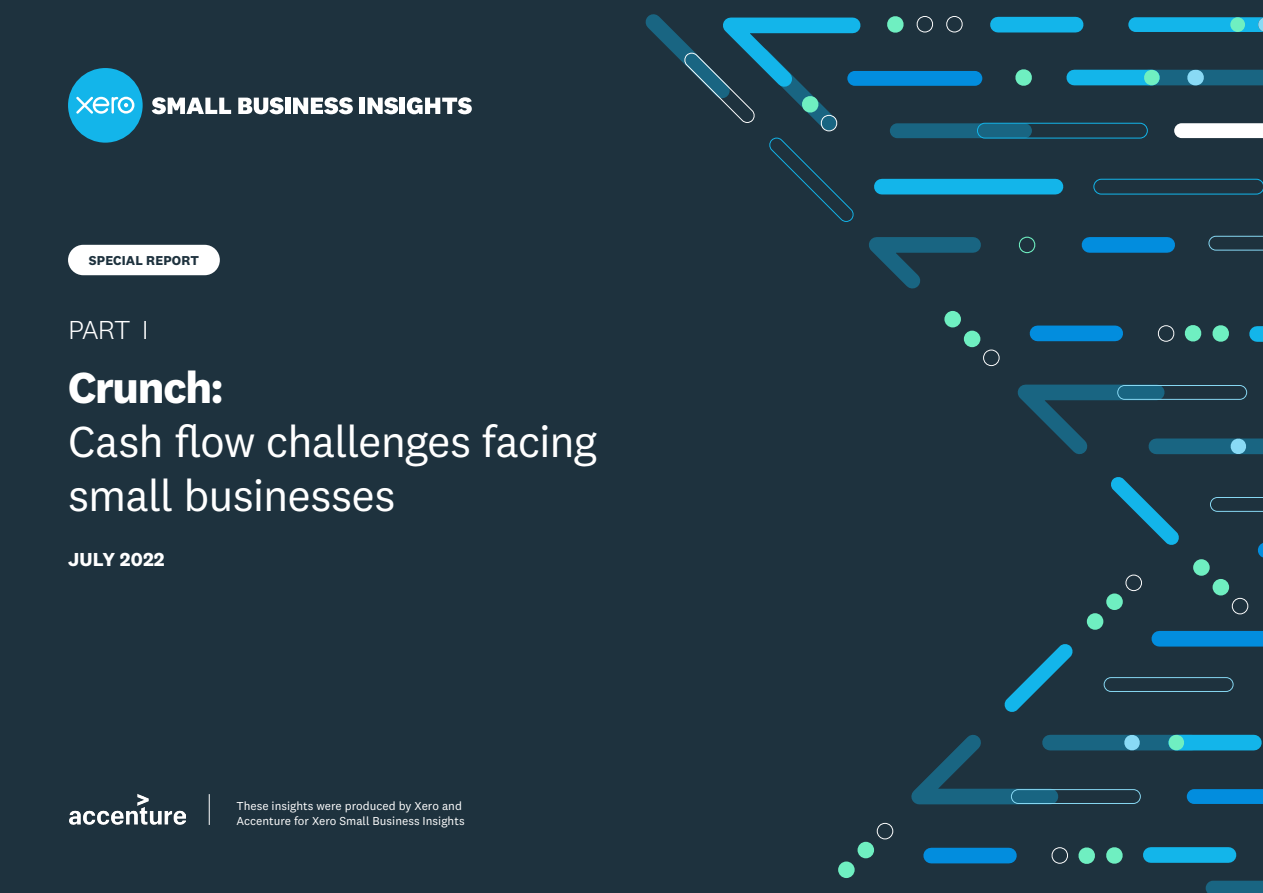
<style>
.page{position:relative;width:1263px;height:893px;background:#1e323e}
.page>*{position:absolute;margin:0;border:0;box-sizing:border-box;transform-origin:0 0}
.t1{font:45px/54px "National 2";letter-spacing:-.02em;color:#fff}
.t2{font:700 45px "National 2";letter-spacing:-.03em;color:#fff}
.t3{font:300 27px "National 2";color:#fff}
.t4{font:700 19.5px "National 2";letter-spacing:.01em;color:#fff}
.t5{font:700 13.35px "National 2";letter-spacing:.01em;color:#1e323e}
.t6{font:12px/15px "National 2";color:#fff}
</style>
<div class="page">
<svg style="left:68px;top:68px;width:75px;height:75px"></svg>
<svg style="left:152px;top:97px;width:79px;height:17px"></svg>
<svg style="left:238px;top:97px;width:46px;height:17px"></svg>
<div style="left:285px;top:98px;width:5px;height:16px;background:#fff"></div>
<svg style="left:293px;top:97px;width:60px;height:17px"></svg>
<div style="left:360px;top:98px;width:5px;height:16px;background:#fff"></div>
<svg style="left:367px;top:97px;width:31px;height:17px"></svg>
<div style="left:400px;top:98px;width:5px;height:16px;background:#fff"></div>
<svg style="left:407px;top:97px;width:65px;height:17px"></svg>
<div style="left:68px;top:245px;width:152px;height:30px;background:#fff;border-radius:15px"></div>
<hr style="left:209px;top:794px;width:1px;height:31px;background:#fff">
<img style="left:70px;top:793px;width:116px;height:32px">
<div style="left:847px;top:71px;width:135px;height:15px;background:#028dde;border-radius:7px"></div>
<svg style="left:887px;top:16px;width:17px;height:17px"></svg>
<svg style="left:916px;top:16px;width:17px;height:17px"></svg>
<div style="left:998px;top:17px;width:78px;height:15px;background:#13b5ea"></div>
<div style="left:890px;top:123px;width:142px;height:15px;background:#196582;border-radius:7px"></div>
<svg style="left:1015px;top:69px;width:17px;height:17px"></svg>
<div style="left:882px;top:179px;width:173px;height:15px;background:#13b5ea"></div>
<svg style="left:869px;top:237px;width:112px;height:52px"></svg>
<svg style="left:1018px;top:237px;width:18px;height:16px"></svg>
<div style="left:977px;top:123px;width:171px;height:16px;border:1px solid #13b5ea;border-radius:7px"></div>
<svg style="left:1128px;top:17px;width:135px;height:15px;background:#1db6e1"></svg>
<svg style="left:1174px;top:123px;width:89px;height:15px"></svg>
<div style="left:1074px;top:70px;width:78px;height:15px;background:#13b5ea"></div>
<svg style="left:946px;top:16px;width:17px;height:17px"></svg>
<div style="left:1148px;top:70px;width:115px;height:15px;background:#196582"></div>
<svg style="left:1143px;top:69px;width:17px;height:17px"></svg>
<svg style="left:1186px;top:69px;width:18px;height:17px"></svg>
<svg style="left:646px;top:14px;width:222px;height:117px"></svg>
<svg style="left:769px;top:138px;width:85px;height:84px"></svg>
<svg style="left:1093px;top:179px;width:170px;height:16px"></svg>
<div style="left:1089px;top:237px;width:78px;height:16px;background:#028dde"></div>
<svg style="left:1208px;top:236px;width:55px;height:15px"></svg>
<svg style="left:1262px;top:543px;width:1px;height:15px"></svg>
<div style="left:1037px;top:326px;width:78px;height:15px;background:#028dde"></div>
<svg style="left:1184px;top:325px;width:18px;height:17px"></svg>
<svg style="left:1212px;top:325px;width:17px;height:17px"></svg>
<svg style="left:1157px;top:325px;width:18px;height:17px"></svg>
<div style="left:1257px;top:326px;width:6px;height:16px;background:#13b5ea"></div>
<svg style="left:1111px;top:477px;width:68px;height:68px"></svg>
<div style="left:1212px;top:579px;width:17px;height:16px;background:#6fefc1;border-radius:50%"></div>
<div style="left:1193px;top:559px;width:17px;height:17px;background:#6fefc1;border-radius:50%"></div>
<svg style="left:1232px;top:598px;width:16px;height:16px"></svg>
<div style="left:964px;top:331px;width:16px;height:16px;background:#6fefc1;border-radius:50%"></div>
<div style="left:944px;top:311px;width:17px;height:16px;background:#6fefc1;border-radius:50%"></div>
<svg style="left:983px;top:350px;width:16px;height:16px"></svg>
<div style="left:1156px;top:438px;width:107px;height:16px;background:#196582"></div>
<svg style="left:1018px;top:385px;width:229px;height:70px"></svg>
<svg style="left:1210px;top:497px;width:53px;height:15px"></svg>
<svg style="left:1206px;top:881px;width:57px;height:12px"></svg>
<div style="left:1159px;top:631px;width:104px;height:16px;background:#028dde"></div>
<div style="left:931px;top:848px;width:78px;height:15px;background:#028dde"></div>
<svg style="left:1078px;top:847px;width:17px;height:17px"></svg>
<svg style="left:1106px;top:847px;width:17px;height:17px"></svg>
<svg style="left:1051px;top:847px;width:17px;height:17px"></svg>
<div style="left:1151px;top:847px;width:77px;height:16px;background:#13b5ea"></div>
<svg style="left:1187px;top:789px;width:76px;height:15px"></svg>
<svg style="left:1004px;top:644px;width:69px;height:68px"></svg>
<div style="left:1106px;top:593px;width:17px;height:17px;background:#6fefc1;border-radius:50%"></div>
<div style="left:1087px;top:613px;width:16px;height:17px;background:#6fefc1;border-radius:50%"></div>
<svg style="left:1125px;top:575px;width:17px;height:16px"></svg>
<div style="left:857px;top:842px;width:17px;height:16px;background:#6fefc1;border-radius:50%"></div>
<div style="left:838px;top:861px;width:17px;height:17px;background:#6fefc1;border-radius:50%"></div>
<svg style="left:877px;top:823px;width:16px;height:16px"></svg>
<div style="left:1176px;top:735px;width:78px;height:15px;background:#13b5ea"></div>
<svg style="left:1141px;top:735px;width:27px;height:15px"></svg>
<svg style="left:1168px;top:734px;width:17px;height:17px"></svg>
<svg style="left:911px;top:734px;width:230px;height:70px"></svg>
<svg style="left:1104px;top:677px;width:129px;height:15px"></svg>
<p class="t5" style="left:89px;top:252px;width:111px">SPECIAL REPORT</p>
<h2 class="t3" style="left:68px;top:314px;width:82px">PART I</h2>
<h1 class="t2" style="left:68px;top:359px;width:157px">Crunch:</h1>
<h1 class="t1" style="left:68px;top:414px;width:531px">Cash flow challenges facing small businesses</h1>
<h3 class="t4" style="left:68px;top:548px;width:98px">JULY 2022</h3>
<p class="t6" style="left:236px;top:798px;width:230px">These insights were produced by Xero and<br>Accenture for Xero Small Business Insights</p>
</div>
